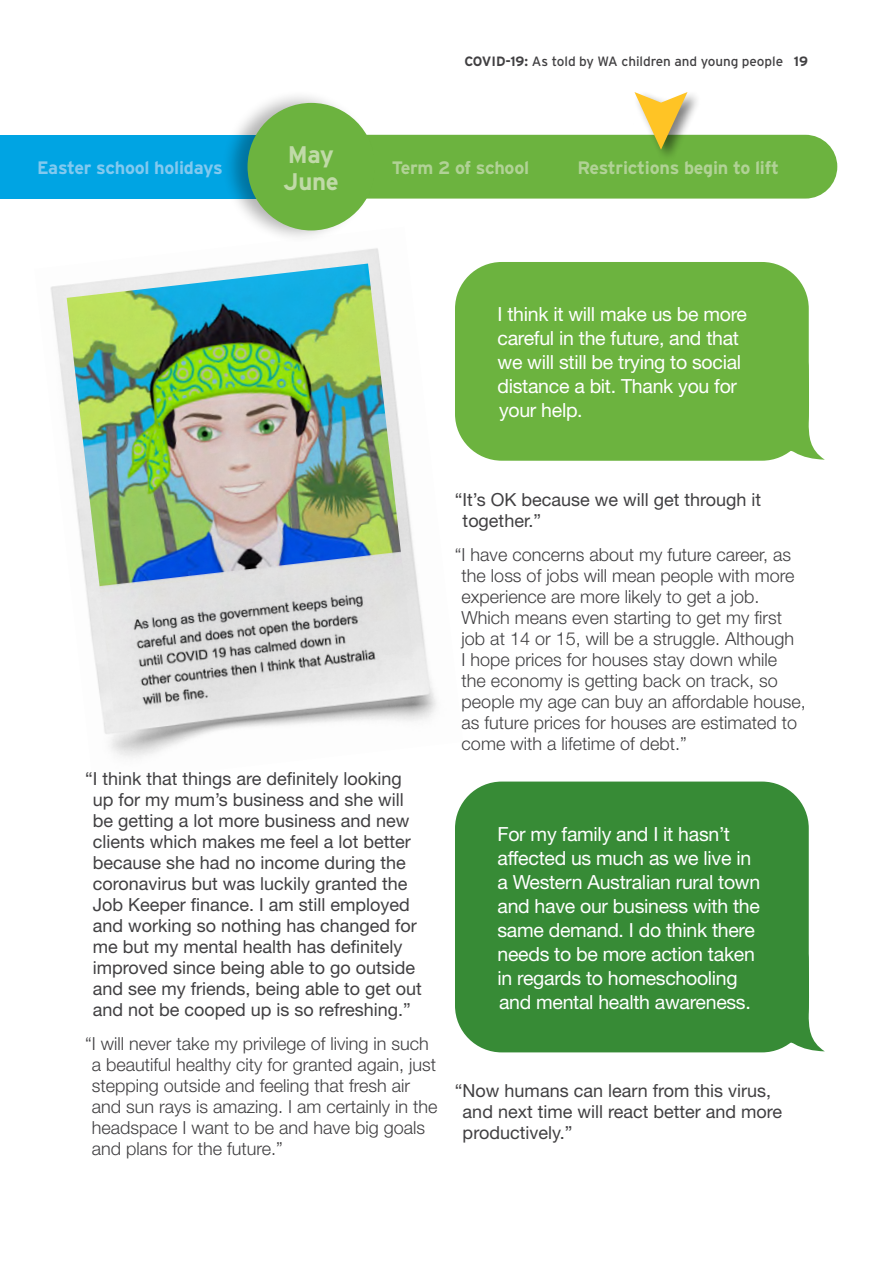
<style>
.page{position:relative;width:893px;height:1263px;background:#fff}
.page>*{position:absolute;margin:0;border:0;box-sizing:border-box;transform-origin:0 0}
.t1{font:700 24px/27px "Interstate";letter-spacing:-.015em;color:#c0daa8}
.t2{font:19.5px/24px "Helvetica Neue";letter-spacing:-.015em;color:#fff}
.t3{font:300 18px/21px "Helvetica Neue";color:#414042}
.t4{font:18px/21px "Helvetica Neue";color:#414042}
.t5{font:700 18px "Interstate";letter-spacing:-.015em;color:#b1d296}
.t6{font:700 18px "Interstate";letter-spacing:-.015em;color:#82c9ef}
.t7{font:13.5px "Interstate";letter-spacing:-.005em;color:#414042}
.s1{font-weight:700}
</style>
<div class="page">
<img style="left:50px;top:248px;width:412px;height:510px">
<img style="left:67px;top:264px;width:348px;height:449px">
<div style="left:0;top:135px;width:279px;height:64px;background:#00a4e3"></div>
<div style="left:299px;top:135px;width:538px;height:64px;background:#6cb33f;border-radius:32px"></div>
<div style="left:221px;top:89px;width:156px;height:156px;background:#000;opacity:.3"></div>
<div style="left:248px;top:103px;width:127px;height:127px;background:#6cb33f;border-radius:50%"></div>
<svg style="left:455px;top:421px;width:370px;height:39px"></svg>
<div style="left:455px;top:262px;width:354px;height:199px;background:#6cb33f;border-radius:47px"></div>
<svg style="left:455px;top:1012px;width:370px;height:40px"></svg>
<div style="left:455px;top:781px;width:354px;height:271px;background:#378b36;border-radius:47px"></div>
<div style="left:632px;top:90px;width:70px;height:74px;background:#000;opacity:.5"></div>
<svg style="left:634px;top:92px;width:53px;height:58px"></svg>
<p class="t7" style="left:464px;top:54px;width:345px"><span class="s1">COVID-19:</span> As told by WA children and young people <span class="s1">19</span></p>
<h1 class="t1" style="left:283px;top:141px;width:57px">May<br>June</h1>
<p class="t6" style="left:37px;top:157px;width:187px">Easter school holidays</p>
<p class="t5" style="left:392px;top:157px;width:139px">Term 2 of school</p>
<p class="t5" style="left:577px;top:157px;width:203px">Restrictions begin to lift</p>
<p class="t2" style="left:497px;top:302px;width:251px">I think it will make us be more careful in the future, and that we will still be trying to social distance a bit. Thank you for your help.</p>
<p class="t4" style="left:93px;top:768px;width:331px;text-indent:-8px">“I think that things are definitely looking up for my mum’s business and she will be getting a lot more business and new clients which makes me feel a lot better because she had no income during the coronavirus but was luckily granted the Job Keeper finance. I am still employed and working so nothing has changed for me but my mental health has definitely improved since being able to go outside and see my friends, being able to get out and not be cooped up is so refreshing.”</p>
<p class="t3" style="left:92px;top:1032px;width:347px;text-indent:-7px">“I will never take my privilege of living in such a beautiful healthy city for granted again, just stepping outside and feeling that fresh air and sun rays is amazing. I am certainly in the headspace I want to be and have big goals and plans for the future.”</p>
<p class="t4" style="left:463px;top:489px;width:300px;text-indent:-8px">“It’s OK because we will get through it together.”</p>
<p class="t3" style="left:462px;top:543px;width:346px;text-indent:-7px">“I have concerns about my future career, as the loss of jobs will mean people with more experience are more likely to get a job.<br>Which means even starting to get my first job at 14 or 15, will be a struggle. Although<br>I hope prices for houses stay down while the economy is getting back on track, so people my age can buy an affordable house, as future prices for houses are estimated to come with a lifetime of debt.”</p>
<p class="t2" style="left:497px;top:822px;width:264px">For my family and I it hasn’t affected us much as we live in a Western Australian rural town and have our business with the same demand. I do think there needs to be more action taken in regards to homeschooling and mental health awareness.</p>
<p class="t4" style="left:463px;top:1079px;width:321px;text-indent:-8px">“Now humans can learn from this virus, and next time will react better and more productively.”</p>
</div>
